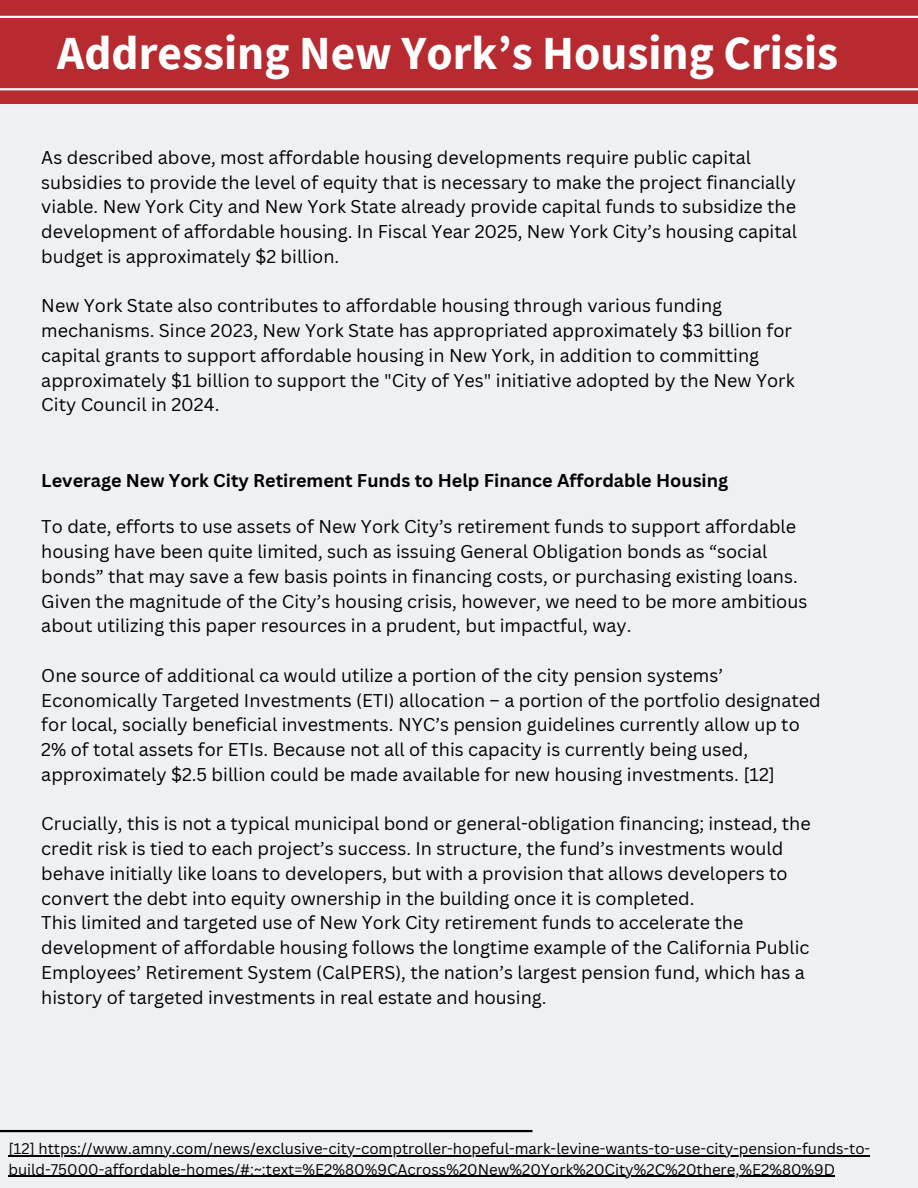
<style>
.page{position:relative;width:918px;height:1188px;background:#eff0f3}
.page>*{position:absolute;margin:0;border:0;box-sizing:border-box;transform-origin:0 0}
.t1{font:700 47.4px "Source Sans Pro";color:#fff}
.t2{font:18px/24.8px "Canva Sans";color:#000}
.t3{font:700 18px "Canva Sans";color:#000}
.t4{font:15px "Canva Sans";color:#000}
</style>
<div class="page">
<div style="left:0;top:0;width:918px;height:104px;background:#b72a30"></div>
<hr style="left:0;top:16px;width:918px;height:2px;background:#fff">
<hr style="left:0;top:88px;width:918px;height:2px;background:#fff">
<hr style="left:0;top:1130px;width:532px;height:2px;background:#000">
<hr style="left:8px;top:1155px;width:862px;height:2px;background:#000">
<hr style="left:8px;top:1176px;width:827px;height:1px;background:#000">
<p class="t1" style="left:57px;top:23px;width:782px">Addressing New York’s Housing Crisis</p>
<h3 class="t2" style="left:41px;top:144px;width:757px">As described above, most affordable housing developments require public capital subsidies to provide the level of equity that is necessary to make the project financially viable. New York City and New York State already provide capital funds to subsidize the development of affordable housing. In Fiscal Year 2025, New York City’s housing capital budget is approximately $2 billion.</h3>
<h3 class="t2" style="left:41px;top:293px;width:755px">New York State also contributes to affordable housing through various funding mechanisms. Since 2023, New York State has appropriated approximately $3 billion for capital grants to support affordable housing in New York, in addition to committing approximately $1 billion to support the "City of Yes" initiative adopted by the New York City Council in 2024.</h3>
<h3 class="t3" style="left:41px;top:467px;width:688px">Leverage New York City Retirement Funds to Help Finance Affordable Housing</h3>
<h1 class="t2" style="left:41px;top:514px;width:768px">To date, efforts to use assets of New York City’s retirement funds to support affordable housing have been quite limited, such as issuing General Obligation bonds as “social bonds” that may save a few basis points in financing costs, or purchasing existing loans.<br>Given the magnitude of the City’s housing crisis, however, we need to be more ambitious about utilizing this paper resources in a prudent, but impactful, way.</h1>
<p class="t2" style="left:41px;top:662px;width:781px">One source of additional ca would utilize a portion of the city pension systems’ Economically Targeted Investments (ETI) allocation – a portion of the portfolio designated for local, socially beneficial investments. NYC’s pension guidelines currently allow up to 2% of total assets for ETIs. Because not all of this capacity is currently being used, approximately $2.5 billion could be made available for new housing investments. [12]</p>
<h3 class="t2" style="left:41px;top:811px;width:771px">Crucially, this is not a typical municipal bond or general-obligation financing; instead, the credit risk is tied to each project’s success. In structure, the fund’s investments would behave initially like loans to developers, but with a provision that allows developers to convert the debt into equity ownership in the building once it is completed.<br>This limited and targeted use of New York City retirement funds to accelerate the development of affordable housing follows the longtime example of the California Public Employees’ Retirement System (CalPERS), the nation’s largest pension fund, which has a history of targeted investments in real estate and housing.</h3>
<h2 class="t4" style="left:8px;top:1138px;width:863px">[12] https://www.amny.com/news/exclusive-city-comptroller-hopeful-mark-levine-wants-to-use-city-pension-funds-to-</h2>
<h3 class="t4" style="left:8px;top:1159px;width:828px">build-75000-affordable-homes/#:~:text=%E2%80%9CAcross%20New%20York%20City%2C%20there,%E2%80%9D</h3>
</div>
